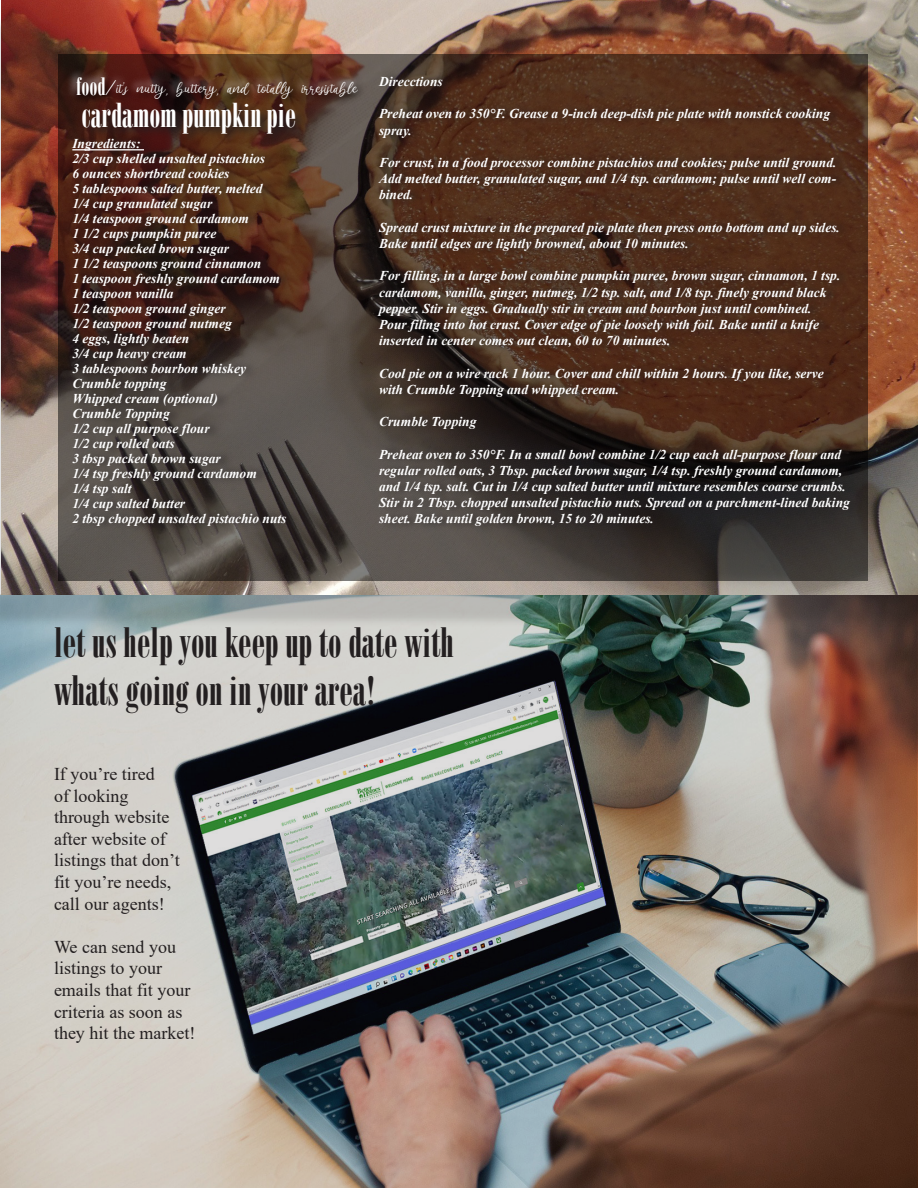
<style>
.page{position:relative;width:918px;height:1188px;background:#fff}
.page>*{position:absolute;margin:0;border:0;box-sizing:border-box;transform-origin:0 0}
.t1{font:40.5px/48.6px "Bodoni Poster Compressed";color:#231f20}
.t2{font:33px "Bodoni Poster Compressed";color:#fff}
.t3{font:18px/21.6px "Times New Roman";color:#231f20}
.t4{font:18px "Bluehonest Demo Version";color:#fff}
.t5{font:italic 700 13.5px/16.2px "Times New Roman";color:#fff}
.s1{font-family:"Bodoni Poster Compressed";font-size:24px}
.s2{font-size:24px}
</style>
<div class="page">
<img style="left:0;top:628px;width:917px;height:560px">
<div style="left:0;top:17px;width:918px;height:611px;background:#231f20;opacity:.75"></div>
<img style="left:1px;top:0;width:917px;height:594px">
<svg style="left:58px;top:54px;width:810px;height:527px;background:#4d413a"></svg>
<div style="left:65px;top:66px;width:295px;height:36px;background:#fff;opacity:.75"></div>
<div style="left:70px;top:71px;width:298px;height:39px;background:#231f20;opacity:.75"></div>
<div style="left:378px;top:69px;width:485px;height:464px;background:#231f20;opacity:.75"></div>
<div style="left:80px;top:100px;width:228px;height:45px;background:#231f20;opacity:.94"></div>
<div style="left:72px;top:131px;width:228px;height:403px;background:#231f20;opacity:.75"></div>
<hr style="left:72px;top:149px;width:72px;height:1px;background:#fff">
<h3 class="t4" style="left:76px;top:81px;width:283px"><span class="s1">food</span><span class="s2">/</span>it’s nutty, buttery, and totally irresistable</h3>
<p class="t5" style="left:379px;top:73px;width:65px">Direcctions</p>
<p class="t5" style="left:379px;top:105px;width:453px">Preheat oven to 350°F. Grease a 9-inch deep-dish pie plate with nonstick cooking spray.</p>
<p class="t5" style="left:379px;top:154px;width:459px;text-align:justify">For crust, in a food processor combine pistachios and cookies; pulse until ground.<br>Add melted butter, granulated sugar, and 1/4 tsp. cardamom; pulse until well com&shy;bined.</p>
<p class="t5" style="left:379px;top:219px;width:462px">Spread crust mixture in the prepared pie plate then press onto bottom and up sides.<br>Bake until edges are lightly browned, about 10 minutes.</p>
<p class="t5" style="left:379px;top:267px;width:463px">For filling, in a large bowl combine pumpkin puree, brown sugar, cinnamon, 1 tsp. cardamom, vanilla, ginger, nutmeg, 1/2 tsp. salt, and 1/8 tsp. finely ground black pepper. Stir in eggs. Gradually stir in cream and bourbon just until combined.</p>
<p class="t5" style="left:379px;top:316px;width:441px">Pour filing into hot crust. Cover edge of pie loosely with foil. Bake until a knife inserted in center comes out clean, 60 to 70 minutes.</p>
<p class="t5" style="left:379px;top:365px;width:446px">Cool pie on a wire rack 1 hour. Cover and chill within 2 hours. If you like, serve with Crumble Topping and whipped cream.</p>
<p class="t5" style="left:379px;top:413px;width:99px">Crumble Topping</p>
<p class="t5" style="left:379px;top:446px;width:472px">Preheat oven to 350°F. In a small bowl combine 1/2 cup each all-purpose flour and regular rolled oats, 3 Tbsp. packed brown sugar, 1/4 tsp. freshly ground cardamom, and 1/4 tsp. salt. Cut in 1/4 cup salted butter until mixture resembles coarse crumbs.<br>Stir in 2 Tbsp. chopped unsalted pistachio nuts. Spread on a parchment-lined baking sheet. Bake until golden brown, 15 to 20 minutes.</p>
<p class="t2" style="left:82px;top:95px;width:216px">cardamom pumpkin pie</p>
<p class="t5" style="left:72px;top:136px;width:194px;line-height:15px">Ingredients:<br>2/3 cup shelled unsalted pistachios</p>
<p class="t5" style="left:72px;top:165px;width:159px">6 ounces shortbread cookies</p>
<p class="t5" style="left:72px;top:180px;width:192px">5 tablespoons salted butter, melted</p>
<p class="t5" style="left:72px;top:195px;width:141px">1/4 cup granulated sugar</p>
<p class="t5" style="left:72px;top:210px;width:178px">1/4 teaspoon ground cardamom</p>
<p class="t5" style="left:72px;top:225px;width:146px">1 1/2 cups pumpkin puree</p>
<p class="t5" style="left:72px;top:240px;width:158px">3/4 cup packed brown sugar</p>
<p class="t5" style="left:72px;top:255px;width:191px">1 1/2 teaspoons ground cinnamon</p>
<p class="t5" style="left:72px;top:270px;width:209px">1 teaspoon freshly ground cardamom</p>
<p class="t5" style="left:72px;top:285px;width:103px">1 teaspoon vanilla</p>
<p class="t5" style="left:72px;top:300px;width:155px">1/2 teaspoon ground ginger</p>
<p class="t5" style="left:72px;top:315px;width:161px">1/2 teaspoon ground nutmeg</p>
<p class="t5" style="left:72px;top:330px;width:119px">4 eggs, lightly beaten</p>
<p class="t5" style="left:72px;top:345px;width:116px">3/4 cup heavy cream</p>
<p class="t5" style="left:72px;top:360px;width:175px">3 tablespoons bourbon whiskey</p>
<p class="t5" style="left:72px;top:375px;width:96px">Crumble topping</p>
<p class="t5" style="left:72px;top:390px;width:147px">Whipped cream (optional)</p>
<p class="t5" style="left:72px;top:405px;width:99px">Crumble Topping</p>
<p class="t5" style="left:72px;top:420px;width:139px">1/2 cup all purpose flour</p>
<p class="t5" style="left:72px;top:435px;width:104px">1/2 cup rolled oats</p>
<p class="t5" style="left:72px;top:450px;width:150px">3 tbsp packed brown sugar</p>
<p class="t5" style="left:72px;top:465px;width:186px">1/4 tsp freshly ground cardamom</p>
<p class="t5" style="left:72px;top:480px;width:61px">1/4 tsp salt</p>
<p class="t5" style="left:72px;top:495px;width:114px">1/4 cup salted butter</p>
<p class="t5" style="left:72px;top:510px;width:216px">2 tbsp chopped unsalted pistachio nuts</p>
<p class="t1" style="left:54px;top:617px;width:401px">let us help you keep up to date with whats going on in your area!</p>
<p class="t3" style="left:54px;top:763px;width:127px">If you’re tired<br>of looking through website after website of listings that don’t fit you’re needs, call our agents!</p>
<p class="t3" style="left:54px;top:935px;width:143px">We can send you listings to your emails that fit your criteria as soon as they hit the market!</p>
</div>
